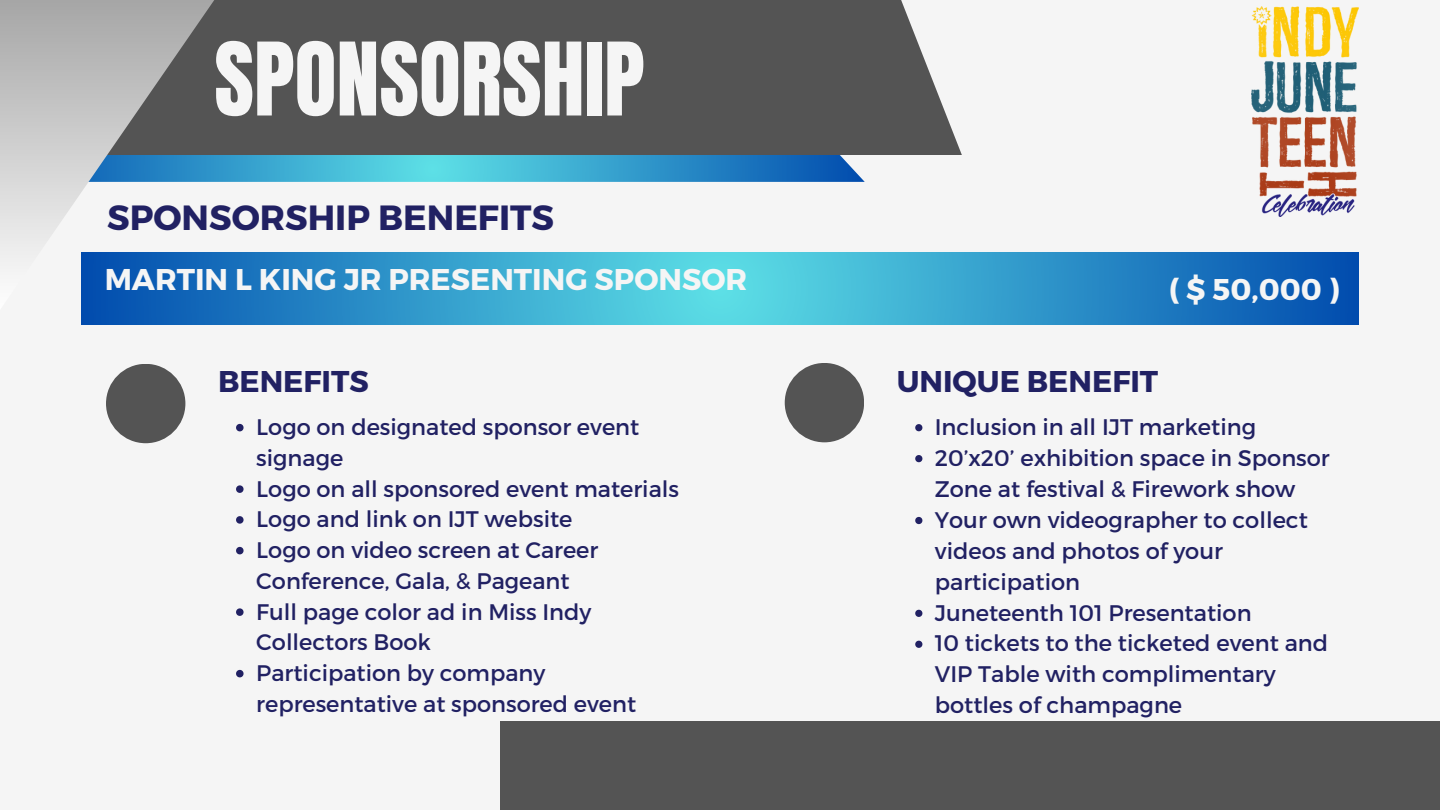
<style>
.page{position:relative;width:1440px;height:810px;background:#f5f5f5}
.page>*{position:absolute;margin:0;border:0;box-sizing:border-box;transform-origin:0 0}
.t1{font:86.1px "Anton";color:#f5f5f5}
.t2{font:700 35px "Montserrat";color:#212163}
.t3{font:700 30px "Montserrat";color:#f5f5f5}
.t4{font:700 30px "Montserrat";color:#212163}
.t5{font:22.5px/30.9px "Montserrat";color:#212163}
</style>
<div class="page">
<div style="left:214px;top:0;width:748px;height:155px;background:#545454"></div>
<svg style="left:214px;top:155px;width:651px;height:27px;background:#3ba5cf"></svg>
<svg style="left:0;top:0;width:214px;height:241px"></svg>
<div style="left:500px;top:722px;width:940px;height:88px;background:#545454"></div>
<div style="left:785px;top:363px;width:79px;height:79px;background:#545454;border-radius:50%"></div>
<div style="left:106px;top:364px;width:79px;height:79px;background:#545454;border-radius:50%"></div>
<svg style="left:81px;top:252px;width:1278px;height:72px;background:#2e95c9"></svg>
<img style="left:1252px;top:6px;width:107px;height:211px">
<svg style="left:236px;top:424px;width:8px;height:7px"></svg>
<svg style="left:236px;top:485px;width:8px;height:8px"></svg>
<svg style="left:236px;top:516px;width:8px;height:8px"></svg>
<svg style="left:236px;top:547px;width:8px;height:7px"></svg>
<svg style="left:236px;top:608px;width:8px;height:8px"></svg>
<svg style="left:236px;top:670px;width:8px;height:7px"></svg>
<svg style="left:915px;top:424px;width:7px;height:7px"></svg>
<svg style="left:915px;top:455px;width:7px;height:7px"></svg>
<svg style="left:915px;top:517px;width:7px;height:7px"></svg>
<svg style="left:915px;top:610px;width:7px;height:7px"></svg>
<svg style="left:915px;top:641px;width:7px;height:7px"></svg>
<p class="t1" style="left:214px;top:18px;width:432px">SPONSORSHIP</p>
<h2 class="t2" style="left:107px;top:195px;width:448px">SPONSORSHIP BENEFITS</h2>
<h3 class="t3" style="left:105px;top:260px;width:644px">MARTIN L KING JR PRESENTING SPONSOR</h3>
<h3 class="t3" style="left:1169px;top:270px;width:172px">( $ 50,000 )</h3>
<h3 class="t4" style="left:218px;top:362px;width:152px">BENEFITS</h3>
<h3 class="t4" style="left:897px;top:362px;width:263px">UNIQUE BENEFIT</h3>
<p class="t5" style="left:256px;top:411px;width:385px">Logo on designated sponsor event signage</p>
<p class="t5" style="left:256px;top:472px;width:424px">Logo on all sponsored event materials</p>
<p class="t5" style="left:256px;top:503px;width:318px">Logo and link on IJT website</p>
<p class="t5" style="left:256px;top:534px;width:344px">Logo on video screen at Career<br>Conference, Gala, &amp; Pageant</p>
<p class="t5" style="left:256px;top:595px;width:337px">Full page color ad in Miss Indy<br>Collectors Book</p>
<p class="t5" style="left:256px;top:657px;width:381px">Participation by company representative at sponsored event</p>
<p class="t5" style="left:935px;top:410px;width:323px">Inclusion in all IJT marketing</p>
<p class="t5" style="left:935px;top:441px;width:397px">20’x20’ exhibition space in Sponsor<br>Zone at festival &amp; Firework show</p>
<p class="t5" style="left:935px;top:503px;width:375px">Your own videographer to collect videos and photos of your participation</p>
<p class="t5" style="left:935px;top:596px;width:318px">Juneteenth 101 Presentation</p>
<p class="t5" style="left:935px;top:627px;width:395px">10 tickets to the ticketed event and<br>VIP Table with complimentary bottles of champagne</p>
</div>
